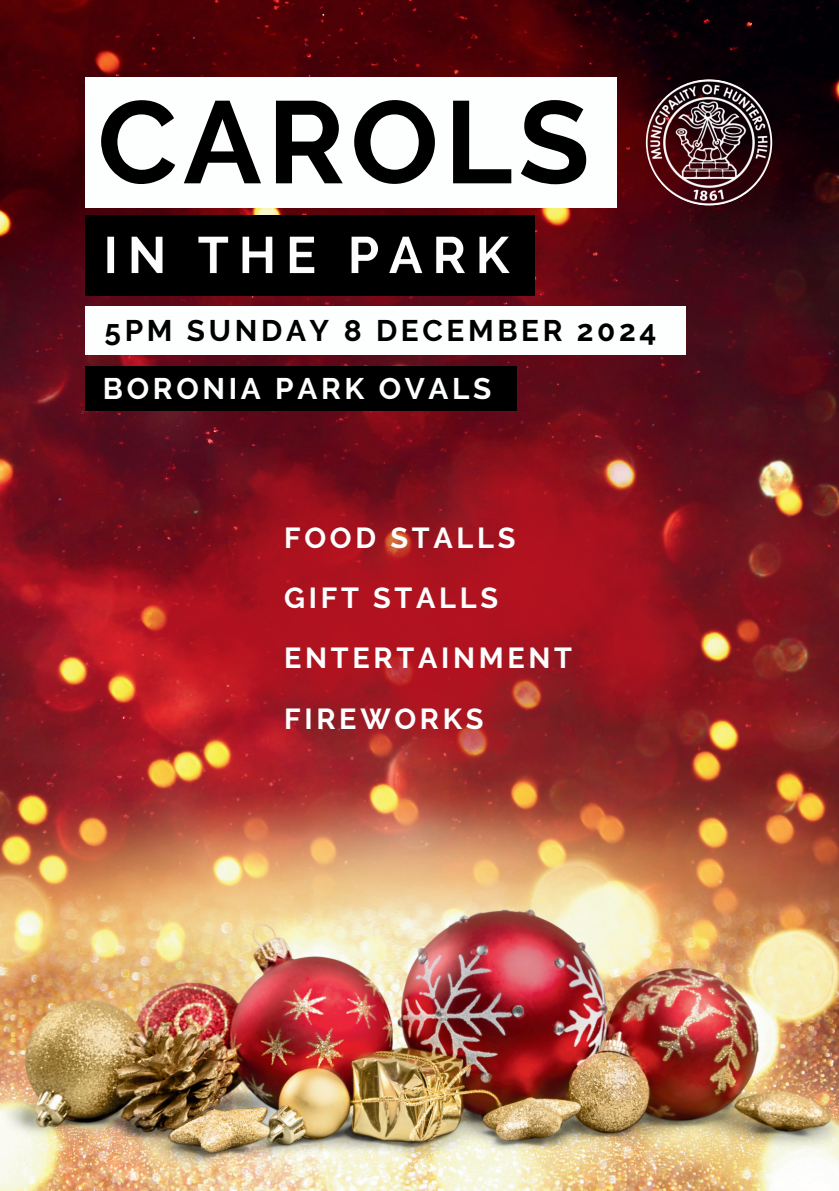
<style>
.page{position:relative;width:839px;height:1191px;background:#fff}
.page>*{position:absolute;margin:0;border:0;box-sizing:border-box;transform-origin:0 0}
.t1{font:700 116.4px "Raleway";letter-spacing:.05em;color:#000}
.t2{font:700 29.6px "Raleway";letter-spacing:.125em;color:#000}
.t3{font:700 29.6px "Raleway";letter-spacing:.125em;color:#fdfefe}
.t4{font:700 28.8px/60.2px "Raleway";letter-spacing:.13em;color:#fdfefe}
</style>
<div class="page">
<img style="left:0;top:0;width:838px;height:1191px">
<img style="left:646px;top:79px;width:126px;height:127px;border-radius:50%">
<img style="left:0;top:910px;width:838px;height:261px">
<div style="left:85px;top:307px;width:600px;height:48px;background:#fdfefe"></div>
<img style="left:124px;top:390px;width:618px;height:429px">
<div style="left:85px;top:366px;width:431px;height:45px;background:#000"></div>
<div style="left:85px;top:215px;width:449px;height:80px;background:#000"></div>
<img style="left:107px;top:236px;width:403px;height:38px">
<div style="left:85px;top:77px;width:531px;height:131px;background:#fdfefe"></div>
<h1 class="t1" style="left:97px;top:76px;width:493px">CAROLS</h1>
<p class="t2" style="left:105px;top:313px;width:553px">5PM SUNDAY 8 DECEMBER 2024</p>
<p class="t3" style="left:103px;top:371px;width:390px">BORONIA PARK OVALS</p>
<p class="t4" style="left:284px;top:508px;width:289px">FOOD STALLS<br>GIFT STALLS<br>ENTERTAINMENT<br>FIREWORKS</p>
</div>
